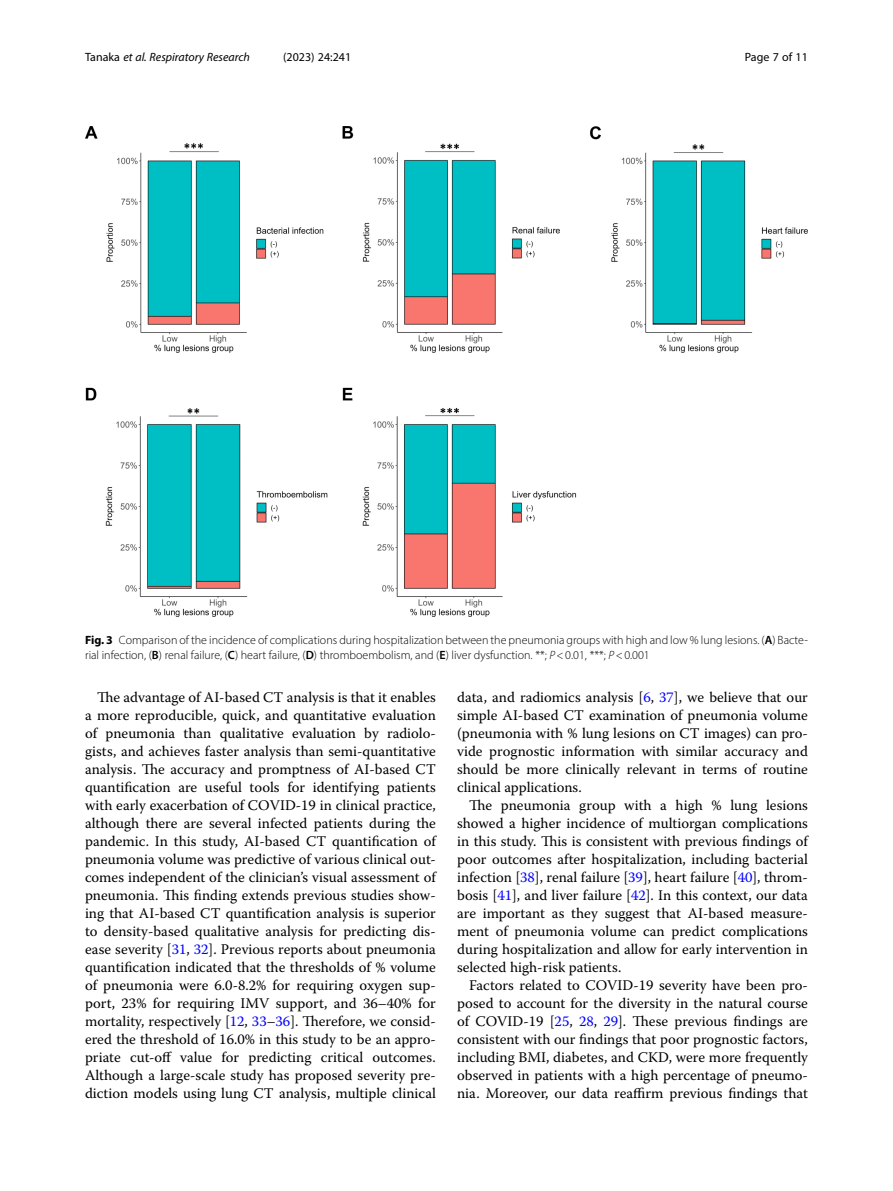
<style>
.page{position:relative;width:893px;height:1191px;background:#fff}
.page>*{position:absolute;margin:0;border:0;box-sizing:border-box;transform-origin:0 0}
.Body_Text_Indent{font:14.7px/18px "Warnock Pro";color:#000;text-align:justify}
.Figure_Caption{font:300 12px/15px "Myriad Pro";color:#000}
.t1{font:italic 12px "Myriad Pro";color:#000}
.t2{font:12px "Myriad Pro";color:#000}
.s1{font-style:normal}
.s2{font-weight:700}
.s3{font-weight:600}
.s4{font-style:italic}
.s5{color:#00f}
</style>
<div class="page">
<img style="left:85px;top:126px;width:723px;height:491px">
<p class="t1" style="left:85px;top:50px;width:167px"><span class="s1">Tanaka</span> et al. Respiratory Research</p>
<p class="t2" style="left:283px;top:50px;width:70px">(2023) 24:241</p>
<p class="t2" style="left:745px;top:50px;width:65px">Page 7 of 11</p>
<p class="Figure_Caption" style="left:85px;top:632px;width:724px"><span class="s2">Fig. 3</span> Comparison of the incidence of complications during hospitalization between the pneumonia groups with high and low % lung lesions. (<span class="s3">A</span>) Bacte&shy;rial infection, (<span class="s3">B</span>) renal failure, (<span class="s3">C</span>) heart failure, (<span class="s3">D</span>) thromboembolism, and (<span class="s3">E</span>) liver dysfunction. **; <span class="s4">P</span>&lt;0.01, ***; <span class="s4">P</span>&lt;0.001</p>
<p class="Body_Text_Indent" style="left:85px;top:688px;width:352px;text-indent:12px">The advantage of AI-based CT analysis is that it enables a more reproducible, quick, and quantitative evaluation of pneumonia than qualitative evaluation by radiolo&shy;gists, and achieves faster analysis than semi-quantitative analysis. The accuracy and promptness of AI-based CT quantification are useful tools for identifying patients with early exacerbation of COVID-19 in clinical practice, although there are several infected patients during the pandemic. In this study, AI-based CT quantification of pneumonia volume was predictive of various clinical out&shy;comes independent of the clinician’s visual assessment of pneumonia. This finding extends previous studies show&shy;ing that AI-based CT quantification analysis is superior to density-based qualitative analysis for predicting dis&shy;ease severity [<span class="s5">31</span>, <span class="s5">32</span>]. Previous reports about pneumonia quantification indicated that the thresholds of % volume of pneumonia were 6.0-8.2% for requiring oxygen sup&shy;port, 23% for requiring IMV support, and 36–40% for mortality, respectively [<span class="s5">12</span>, <span class="s5">33</span>–<span class="s5">36</span>]. Therefore, we consid&shy;ered the threshold of 16.0% in this study to be an appro&shy;priate cut-off value for predicting critical outcomes.<br>Although a large-scale study has proposed severity pre&shy;diction models using lung CT analysis, multiple clinical</p>
<p class="Body_Text_Indent" style="left:457px;top:688px;width:352px">data, and radiomics analysis [<span class="s5">6</span>, <span class="s5">37</span>], we believe that our simple AI-based CT examination of pneumonia volume (pneumonia with % lung lesions on CT images) can pro&shy;vide prognostic information with similar accuracy and should be more clinically relevant in terms of routine clinical applications.</p>
<p class="Body_Text_Indent" style="left:457px;top:796px;width:352px;text-indent:12px">The pneumonia group with a high % lung lesions showed a higher incidence of multiorgan complications in this study. This is consistent with previous findings of poor outcomes after hospitalization, including bacterial infection [<span class="s5">38</span>], renal failure [<span class="s5">39</span>], heart failure [<span class="s5">40</span>], throm&shy;bosis [<span class="s5">41</span>], and liver failure [<span class="s5">42</span>]. In this context, our data are important as they suggest that AI-based measure&shy;ment of pneumonia volume can predict complications during hospitalization and allow for early intervention in selected high-risk patients.</p>
<p class="Body_Text_Indent" style="left:457px;top:976px;width:352px;text-indent:12px">Factors related to COVID-19 severity have been pro&shy;posed to account for the diversity in the natural course of COVID-19 [<span class="s5">25</span>, <span class="s5">28</span>, <span class="s5">29</span>]. These previous findings are consistent with our findings that poor prognostic factors, including BMI, diabetes, and CKD, were more frequently observed in patients with a high percentage of pneumo&shy;nia. Moreover, our data reaffirm previous findings that</p>
</div>
